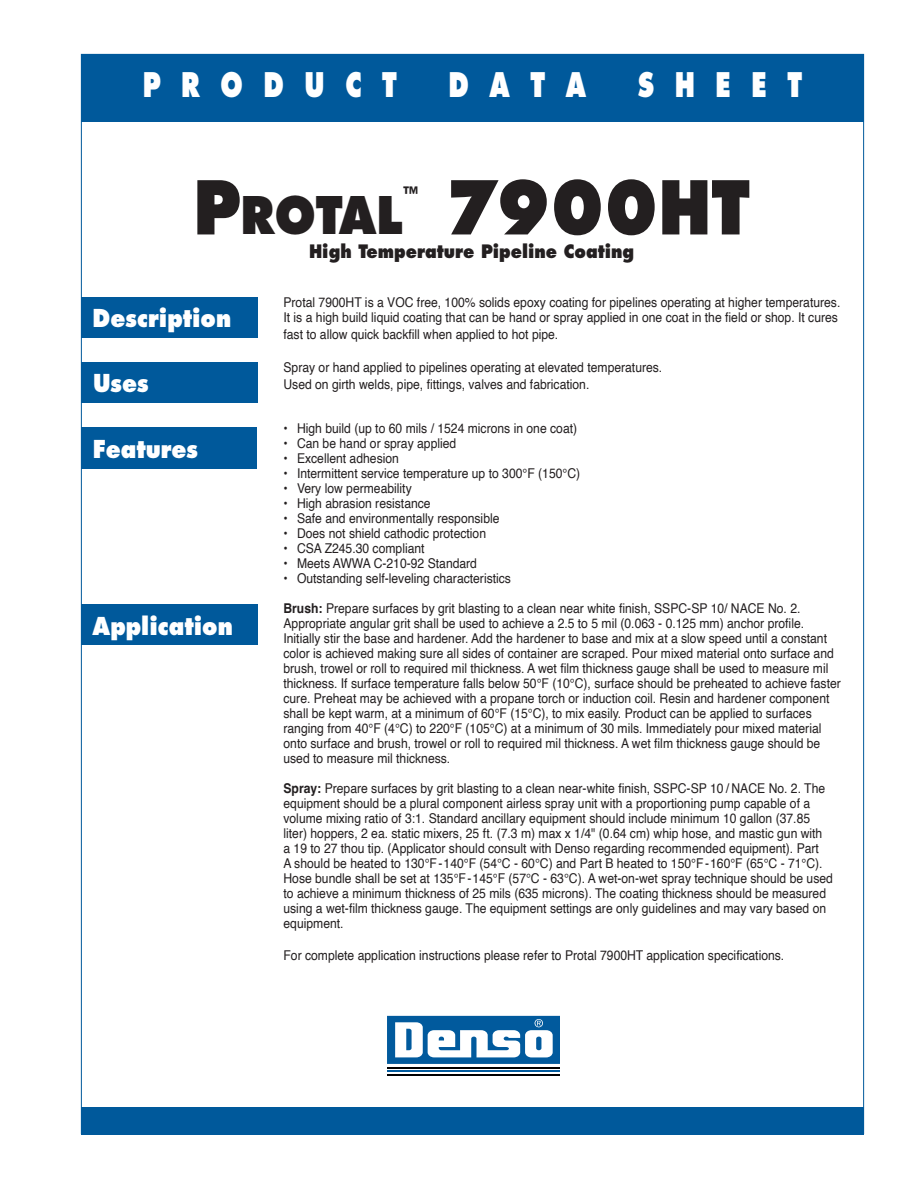
<style>
.page{position:relative;width:918px;height:1188px;background:#fff}
.page>*{position:absolute;margin:0;border:0;box-sizing:border-box;transform-origin:0 0}
.t1{font:800 72px "Futura";color:#231f20;scale:.9 1}
.t2{font:800 50.4px "Futura";color:#231f20;scale:.9 1}
.t3{font:800 33px "Futura";color:#fff;scale:.75 1}
.t4{font:800 24px "Futura";color:#fff;scale:.9 1}
.t5{font:800 18px "Futura";color:#231f20;scale:.9 1}
.t6{font:13.5px/15px "Helvetica";color:#231f20;scale:.9 1}
.s1{font-size:72px}
.s2{font-weight:700}
</style>
<div class="page">
<div style="left:81px;top:54px;width:783px;height:68px;background:#00599b"></div>
<div style="left:81px;top:1107px;width:783px;height:27px;background:#00599b"></div>
<svg style="left:387px;top:1015px;width:173px;height:61px"></svg>
<hr style="left:387px;top:1067px;width:173px;height:2px;background:#000001">
<hr style="left:387px;top:1071px;width:173px;height:1px;background:#015a9d">
<hr style="left:387px;top:1074px;width:173px;height:1px;background:#000001">
<svg style="left:387px;top:1016px;width:173px;height:48px"></svg>
<div style="left:81px;top:297px;width:176px;height:40px;background:#00599b"></div>
<div style="left:81px;top:362px;width:176px;height:41px;background:#00599b"></div>
<div style="left:81px;top:427px;width:175px;height:42px;background:#00599b"></div>
<div style="left:81px;top:605px;width:176px;height:40px;background:#00599b"></div>
<h3 class="t3" style="left:143px;top:67px;width:341px">P R O D U C T</h3>
<h3 class="t3" style="left:448px;top:67px;width:185px">D A T A</h3>
<h3 class="t3" style="left:638px;top:67px;width:221px">S H E E T</h3>
<h2 class="t2" style="left:193px;top:188px;width:234px"><span class="s1">P</span>ROTAL</h2>
<h3 class="t5" style="left:403px;top:183px;width:19px">™</h3>
<h1 class="t1" style="left:445px;top:168px;width:340px">7900HT</h1>
<h3 class="t5" style="left:309px;top:242px;width:363px">High Temperature Pipeline Coating</h3>
<h3 class="t4" style="left:93px;top:304px;width:156px">Description</h3>
<h3 class="t4" style="left:93px;top:370px;width:63px">Uses</h3>
<h3 class="t4" style="left:93px;top:435px;width:119px">Features</h3>
<h3 class="t4" style="left:93px;top:612px;width:157px">Application</h3>
<p class="t6" style="left:284px;top:296px;width:620px">Protal 7900HT is a VOC free, 100% solids epoxy coating for pipelines operating at higher temperatures.<br>It is a high build liquid coating that can be hand or spray applied in one coat in the field or shop. It cures</p>
<p class="t6" style="left:283px;top:328px;width:307px">fast to allow quick backfill when applied to hot pipe.</p>
<p class="t6" style="left:283px;top:359px;width:422px;line-height:17.2px">Spray or hand applied to pipelines operating at elevated temperatures.<br>Used on girth welds, pipe, fittings, valves and fabrication.</p>
<p class="t6" style="left:283px;top:422px;width:328px">• High build (up to 60 mils / 1524 microns in one coat)</p>
<p class="t6" style="left:283px;top:437px;width:194px">• Can be hand or spray applied</p>
<p class="t6" style="left:283px;top:452px;width:130px">• Excellent adhesion</p>
<p class="t6" style="left:283px;top:467px;width:331px">• Intermittent service temperature up to 300°F (150°C)</p>
<p class="t6" style="left:283px;top:482px;width:144px">• Very low permeability</p>
<p class="t6" style="left:283px;top:497px;width:165px">• High abrasion resistance</p>
<p class="t6" style="left:283px;top:512px;width:242px">• Safe and environmentally responsible</p>
<p class="t6" style="left:283px;top:527px;width:227px">• Does not shield cathodic protection</p>
<p class="t6" style="left:283px;top:542px;width:158px">• CSA Z245.30 compliant</p>
<p class="t6" style="left:283px;top:557px;width:217px">• Meets AWWA C-210-92 Standard</p>
<p class="t6" style="left:283px;top:572px;width:254px">• Outstanding self-leveling characteristics</p>
<p class="t6" style="left:283px;top:602px;width:621px"><span class="s2">Brush:</span> Prepare surfaces by grit blasting to a clean near white finish, SSPC-SP 10/ NACE No. 2.<br>Appropriate angular grit shall be used to achieve a 2.5 to 5 mil (0.063 - 0.125 mm) anchor profile.<br>Initially stir the base and hardener. Add the hardener to base and mix at a slow speed until a constant color is achieved making sure all sides of container are scraped. Pour mixed material onto surface and brush, trowel or roll to required mil thickness. A wet film thickness gauge shall be used to measure mil thickness. If surface temperature falls below 50°F (10°C), surface should be preheated to achieve faster cure. Preheat may be achieved with a propane torch or induction coil. Resin and hardener component shall be kept warm, at a minimum of 60°F (15°C), to mix easily. Product can be applied to surfaces ranging from 40°F (4°C) to 220°F (105°C) at a minimum of 30 mils. Immediately pour mixed material onto surface and brush, trowel or roll to required mil thickness. A wet film thickness gauge should be used to measure mil thickness.</p>
<p class="t6" style="left:284px;top:782px;width:612px"><span class="s2">Spray:</span> Prepare surfaces by grit blasting to a clean near-white finish, SSPC-SP 10 / NACE No. 2. The equipment should be a plural component airless spray unit with a proportioning pump capable of a volume mixing ratio of 3:1. Standard ancillary equipment should include minimum 10 gallon (37.85 liter) hoppers, 2 ea. static mixers, 25 ft. (7.3 m) max x 1/4" (0.64 cm) whip hose, and mastic gun with<br>a 19 to 27 thou tip. (Applicator should consult with Denso regarding recommended equipment). Part<br>A should be heated to 130°F -140°F (54°C - 60°C) and Part B heated to 150°F -160°F (65°C - 71°C).<br>Hose bundle shall be set at 135°F -145°F (57°C - 63°C). A wet-on-wet spray technique should be used to achieve a minimum thickness of 25 mils (635 microns). The coating thickness should be measured using a wet-film thickness gauge. The equipment settings are only guidelines and may vary based on equipment.</p>
<p class="t6" style="left:284px;top:949px;width:558px">For complete application instructions please refer to Protal 7900HT application specifications.</p>
</div>
